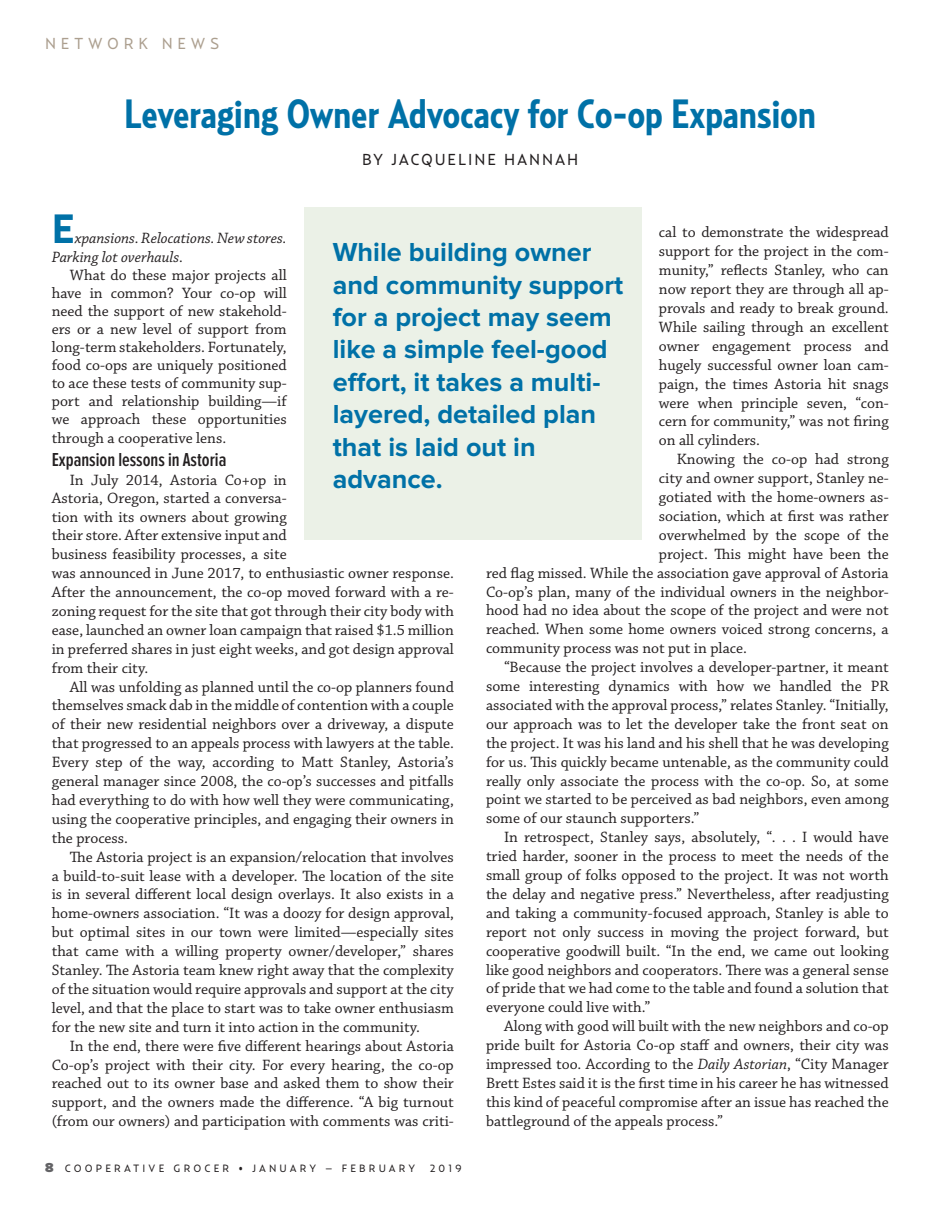
<style>
.page{position:relative;width:945px;height:1215px;background:#fff}
.page>*{position:absolute;margin:0;border:0;box-sizing:border-box;transform-origin:0 0}
.Headline_1{font:700 40.5px "Relay Cond";letter-spacing:-.01em;color:#0071a7}
.t1{font:700 40.5px "Relay";color:#0071a7}
.t2{font:700 27px/32.4px "Proxima Nova";color:#0071a7}
.t3{font:600 extra-condensed 19.5px "Proxima Nova";color:#231f20}
.t4{font:15.75px/18.9px "Chaparral Pro";color:#231f20;text-align:justify}
.t5{font:italic 15.75px/18.9px "Chaparral Pro";color:#231f20}
.Headline_1-2{font:15.75px "Relay";letter-spacing:.12em;color:#231f20}
.Section_heads_left{font:15.75px "Relay";letter-spacing:.3em;color:#ac9f8f}
.t6{font:10.5px "Relay";letter-spacing:.3em;color:#231f20}
.s1{font-style:italic}
.s2{font-family:"Proxima Nova";font-weight:900;font-size:13.5px;color:#636366}
</style>
<div class="page">
<div style="left:304px;top:207px;width:338px;height:333px;background:#ebf1e7"></div>
<p class="Section_heads_left" style="left:45px;top:34px;width:176px">NETWORK NEWS</p>
<p class="Headline_1" style="left:124px;top:89px;width:693px">Leveraging Owner Advocacy for Co-op Expansion</p>
<p class="Headline_1-2" style="left:362px;top:150px;width:218px">BY JACQUELINE HANNAH</p>
<p class="t1" style="left:52px;top:204px;width:25px">E</p>
<p class="t4" style="left:659px;top:224px;width:231px">cal to demonstrate the widespread support for the project in the com&shy;munity,” reflects Stanley, who can now report they are through all ap&shy;provals and ready to break ground.<br>While sailing through an excellent owner engagement process and hugely successful owner loan cam&shy;paign, the times Astoria hit snags were when principle seven, “con&shy;cern for community,” was not firing on all cylinders.</p>
<p class="t4" style="left:677px;top:450px;width:213px">Knowing the co-op had strong</p>
<p class="t4" style="left:659px;top:469px;width:231px">city and owner support, Stanley ne-</p>
<p class="t4" style="left:659px;top:488px;width:231px">gotiated with the home-owners as-</p>
<p class="t4" style="left:659px;top:507px;width:231px">sociation, which at first was rather</p>
<p class="t4" style="left:659px;top:526px;width:231px">overwhelmed by the scope of the</p>
<p class="t4" style="left:659px;top:545px;width:231px">project. This might have been the</p>
<p class="t4" style="left:486px;top:564px;width:404px">red flag missed. While the association gave approval of Astoria</p>
<p class="t4" style="left:486px;top:583px;width:404px">Co-op’s plan, many of the individual owners in the neighbor-</p>
<p class="t4" style="left:486px;top:602px;width:404px">hood had no idea about the scope of the project and were not</p>
<p class="t4" style="left:486px;top:620px;width:404px">reached. When some home owners voiced strong concerns, a</p>
<p class="t4" style="left:486px;top:639px;width:262px">community process was not put in place.</p>
<p class="t4" style="left:486px;top:658px;width:404px;text-indent:18px">“Because the project involves a developer-partner, it meant some interesting dynamics with how we handled the PR associated with the approval process,” relates Stanley. “Initially, our approach was to let the developer take the front seat on the project. It was his land and his shell that he was developing for us. This quickly became untenable, as the community could really only associate the process with the co-op. So, at some point we started to be perceived as bad neighbors, even among some of our staunch supporters.”</p>
<p class="t4" style="left:486px;top:828px;width:404px;text-indent:18px">In retrospect, Stanley says, absolutely, “. . . I would have tried harder, sooner in the process to meet the needs of the small group of folks opposed to the project. It was not worth the delay and negative press.” Nevertheless, after readjusting and taking a community-focused approach, Stanley is able to report not only success in moving the project forward, but cooperative goodwill built. “In the end, we came out looking like good neighbors and cooperators. There was a general sense of pride that we had come to the table and found a solution that everyone could live with.”</p>
<p class="t4" style="left:486px;top:1017px;width:404px;text-indent:18px">Along with good will built with the new neighbors and co-op pride built for Astoria Co-op staff and owners, their city was impressed too. According to the <span class="s1">Daily Astorian</span>, “City Manager Brett Estes said it is the first time in his career he has witnessed this kind of peaceful compromise after an issue has reached the battleground of the appeals process.”</p>
<p class="t5" style="left:52px;top:229px;width:236px;text-indent:23px">xpansions. Relocations. New stores.<br>Parking lot overhauls.</p>
<p class="t4" style="left:52px;top:266px;width:237px;line-height:18.1px;text-indent:18px">What do these major projects all have in common? Your co-op will need the support of new stakehold&shy;ers or a new level of support from long-term stakeholders. Fortunately, food co-ops are uniquely positioned to ace these tests of community sup&shy;port and relationship building—if we approach these opportunities through a cooperative lens.</p>
<p class="t3" style="left:52px;top:451px;width:176px">Expansion lessons in Astoria</p>
<p class="t4" style="left:52px;top:471px;width:404px;text-align:left;text-indent:18px">In July 2014, Astoria Co+op in<br>Astoria, Oregon, started a conversa-<br>tion with its owners about growing<br>their store. After extensive input and<br>business feasibility processes, a site<br>was announced in June 2017, to enthusiastic owner response.<br>After the announcement, the co-op moved forward with a re&shy;zoning request for the site that got through their city body with ease, launched an owner loan campaign that raised $1.5 million in preferred shares in just eight weeks, and got design approval from their city.</p>
<p class="t4" style="left:52px;top:678px;width:404px;text-indent:18px">All was unfolding as planned until the co-op planners found themselves smack dab in the middle of contention with a couple of their new residential neighbors over a driveway, a dispute that progressed to an appeals process with lawyers at the table.<br>Every step of the way, according to Matt Stanley, Astoria’s general manager since 2008, the co-op’s successes and pitfalls had everything to do with how well they were communicating, using the cooperative principles, and engaging their owners in the process.</p>
<p class="t4" style="left:52px;top:848px;width:404px;text-indent:18px">The Astoria project is an expansion/relocation that involves a build-to-suit lease with a developer. The location of the site is in several different local design overlays. It also exists in a home-owners association. “It was a doozy for design approval, but optimal sites in our town were limited—especially sites that came with a willing property owner/developer,” shares Stanley. The Astoria team knew right away that the complexity of the situation would require approvals and support at the city level, and that the place to start was to take owner enthusiasm for the new site and turn it into action in the community.</p>
<p class="t4" style="left:52px;top:1037px;width:404px;text-indent:18px">In the end, there were five different hearings about Astoria Co-op’s project with their city. For every hearing, the co-op reached out to its owner base and asked them to show their support, and the owners made the difference. “A big turnout (from our owners) and participation with comments was criti-</p>
<p class="t2" style="left:333px;top:237px;width:292px">While building owner and community support for a project may seem like a simple feel-good effort, it takes a multi&shy;layered, detailed plan that is laid out in</p>
<p class="t2" style="left:333px;top:463px;width:111px">advance.</p>
<p class="t6" style="left:45px;top:1162px;width:371px"><span class="s2">8</span> COOPERATIVE GROCER • JANUARY – FEBRUARY</p>
<p class="t6" style="left:430px;top:1162px;width:33px">2019</p>
</div>
